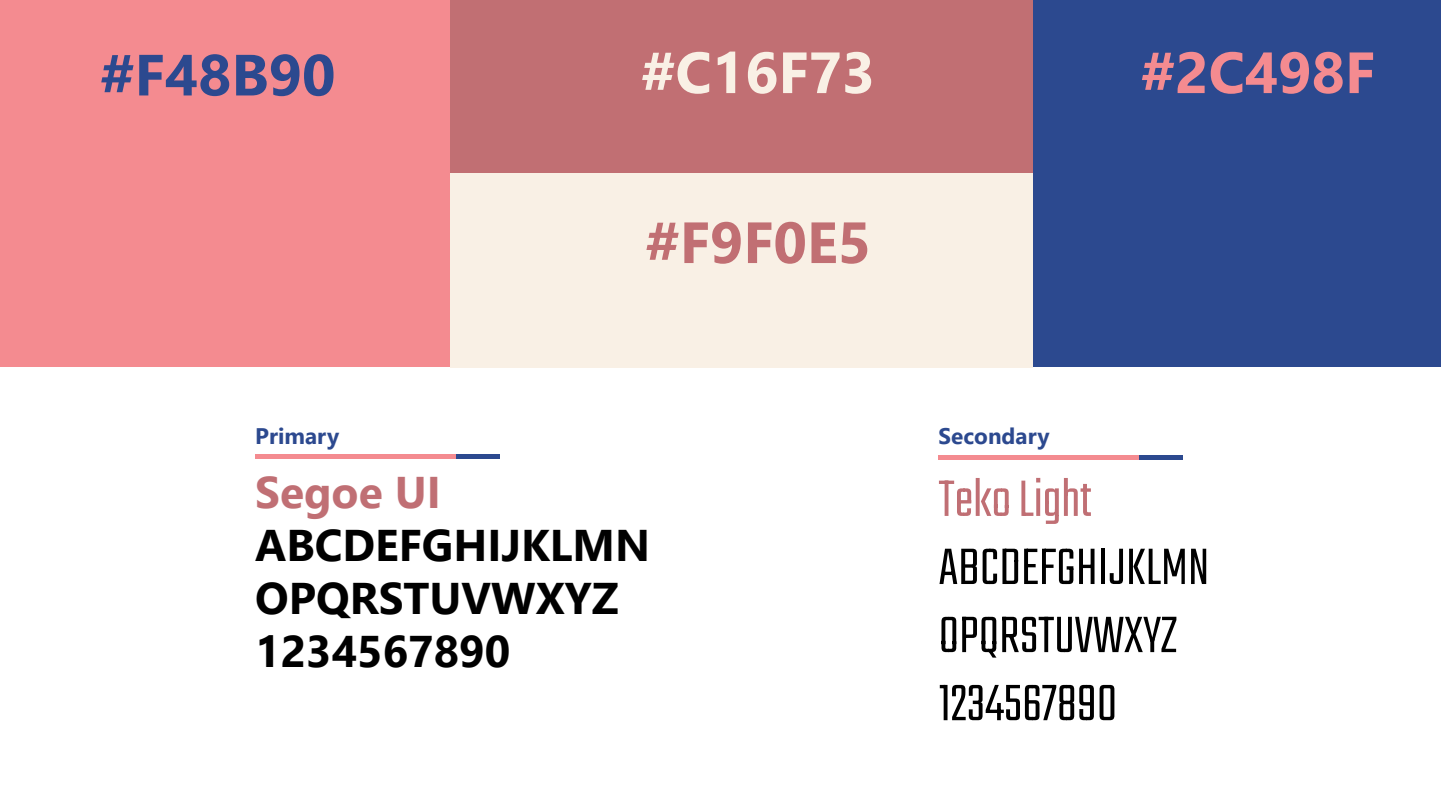
<style>
.page{position:relative;width:1441px;height:810px;background:#fff}
.page>*{position:absolute;margin:0;border:0;box-sizing:border-box;transform-origin:0 0}
.t1{font:700 58.05px "Segoe UI";color:#2c498f}
.t2{font:700 58.05px "Segoe UI";color:#f9f0e5}
.t3{font:700 58.05px "Segoe UI";color:#f48b90}
.t4{font:700 58.05px "Segoe UI";color:#c16f73}
.t5{font:300 56.7px/68.1px "Teko";color:#000}
.t6{font:300 56.7px "Teko";color:#c06f74}
.t7{font:700 44.25px/53.2px "Segoe UI";color:#000}
.t8{font:700 44.25px "Segoe UI";color:#c06f74}
.t9{font:700 22.5px "Segoe UI";color:#2c498f}
</style>
<div class="page">
<div style="left:44px;top:0;width:1396px;height:367px;background:#2c498f"></div>
<div style="left:0;top:0;width:674px;height:367px;background:#f48b90"></div>
<div style="left:450px;top:0;width:582px;height:262px;background:#c16f73"></div>
<div style="left:450px;top:173px;width:582px;height:195px;background:#f9f0e5"></div>
<hr style="left:255px;top:454px;width:245px;height:4px;background:#f48b90">
<hr style="left:456px;top:454px;width:44px;height:4px;background:#2c498f">
<div style="left:938px;top:455px;width:244px;height:5px;background:#f48b90"></div>
<div style="left:1138px;top:455px;width:44px;height:5px;background:#2c498f"></div>
<h1 class="t1" style="left:100px;top:20px;width:237px">#F48B90</h1>
<h1 class="t2" style="left:641px;top:18px;width:236px">#C16F73</h1>
<h1 class="t3" style="left:1140px;top:18px;width:236px">#2C498F</h1>
<h1 class="t4" style="left:645px;top:188px;width:227px">#F9F0E5</h1>
<p class="t9" style="left:255px;top:414px;width:85px">Primary</p>
<p class="t9" style="left:938px;top:414px;width:112px">Secondary</p>
<p class="t8" style="left:255px;top:450px;width:187px">Segoe UI</p>
<p class="t7" style="left:255px;top:515px;width:396px">ABCDEFGHIJKLMN<br>OPQRSTUVWXYZ<br>1234567890</p>
<p class="t6" style="left:938px;top:469px;width:154px">Teko Light</p>
<p class="t5" style="left:938px;top:537px;width:272px">ABCDEFGHIJKLMN<br>OPQRSTUVWXYZ<br>1234567890</p>
</div>
